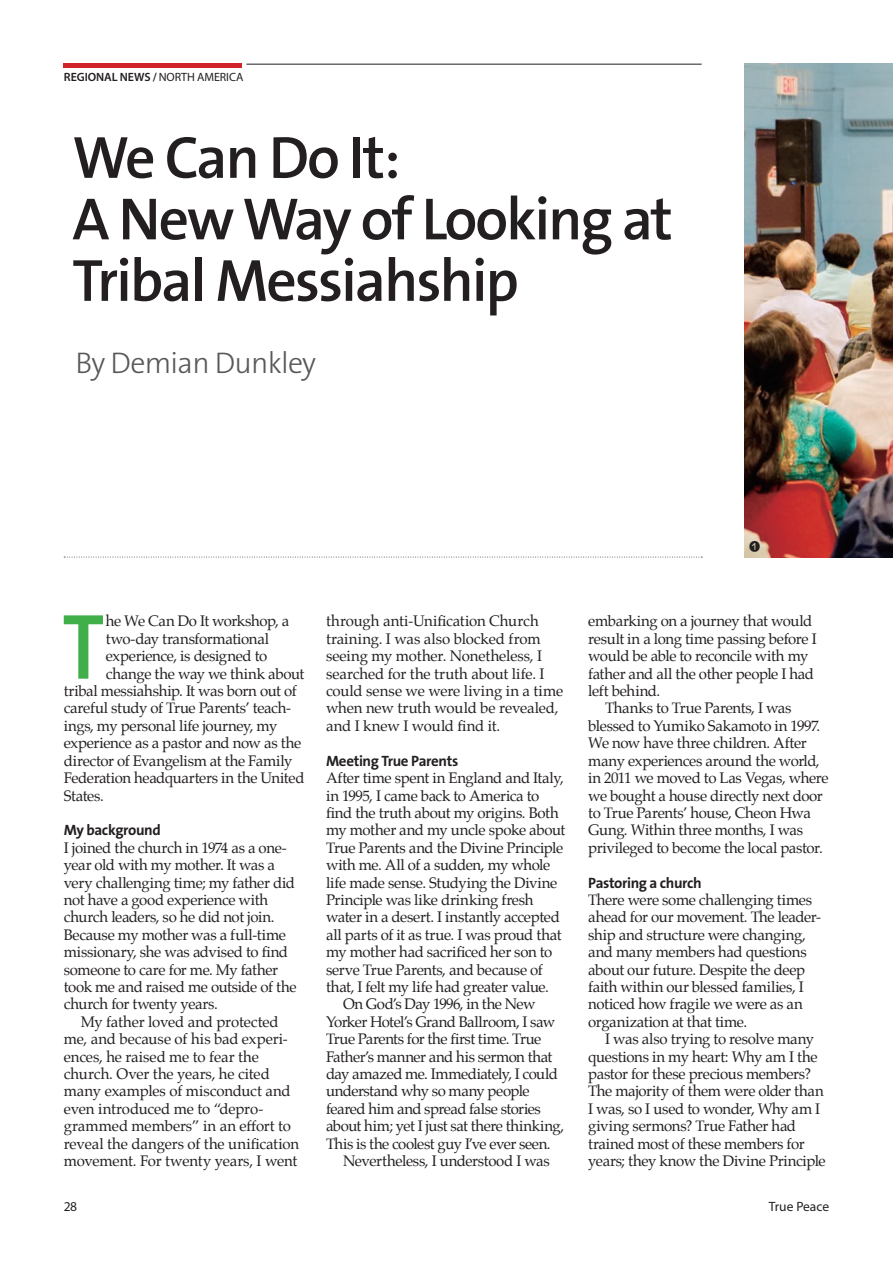
<style>
.page{position:relative;width:893px;height:1263px;background:#fff}
.page>*{position:absolute;margin:0;border:0;box-sizing:border-box;transform-origin:0 0}
.t1{font:500 85.5px "ITC Avant Garde Std";color:#40ae49}
.t2{font:600 60px/61.5px "The Sans B6";letter-spacing:-.035em;color:#231f20}
.t3{font:300 30px "The Sans B3";letter-spacing:-.025em;color:#57585a}
.t4{font:15px/17.4px "Palatino";letter-spacing:-.02em;color:#231f20}
.t5{font:15px "Palatino";letter-spacing:-.04em;color:#231f20}
.t6{font:700 15px "The Sans B7";letter-spacing:-.025em;color:#231f20}
.t7{font:13.5px "Myriad Pro";letter-spacing:-.005em;color:#231f20}
.t8{font:600 12px "Myriad Pro";letter-spacing:-.005em;color:#231f20}
.t9{font:12px "Myriad Pro";color:#231f20}
.t10{font:12px "YDVYGO36";color:#231f20;scale:.95 1}
.s1{font-weight:400}
</style>
<div class="page">
<svg style="left:64px;top:557px;width:638px;height:1px"></svg>
<hr style="left:64px;top:64px;width:178px;height:4px;background:#d1232a">
<hr style="left:246px;top:64px;width:456px;height:1px;background:#231f20">
<img style="left:744px;top:64px;width:149px;height:493px">
<p class="t8" style="left:64px;top:69px;width:119px">REGIONAL NEWS / <span class="s1">North</span></p>
<p class="t9" style="left:197px;top:69px;width:14px">America</p>
<h2 class="t2" style="left:72px;top:129px;width:602px">We Can Do It:<br>A New Way of Looking at<br>Tribal Messiahship</h2>
<h3 class="t3" style="left:75px;top:347px;width:242px">By Demian Dunkley</h3>
<p class="t10" style="left:749px;top:539px;width:13px">1</p>
<h1 class="t1" style="left:63px;top:595px;width:42px">T</h1>
<p class="t4" style="left:106px;top:613px;width:185px">he We Can Do It workshop, a</p>
<p class="t4" style="left:106px;top:630px;width:165px">two-day transformational</p>
<p class="t4" style="left:106px;top:647px;width:163px">experience, is designed to</p>
<p class="t4" style="left:106px;top:665px;width:200px">change the way we think about</p>
<p class="t4" style="left:64px;top:682px;width:234px">tribal messiahship. It was born out of</p>
<p class="t4" style="left:64px;top:700px;width:229px">careful study of True Parents’ teach-</p>
<p class="t4" style="left:64px;top:717px;width:215px">ings, my personal life journey, my</p>
<p class="t4" style="left:64px;top:734px;width:239px">experience as a pastor and now as the</p>
<p class="t4" style="left:64px;top:752px;width:230px">director of Evangelism at the Family</p>
<p class="t4" style="left:64px;top:769px;width:242px">Federation headquarters in the United</p>
<p class="t4" style="left:64px;top:787px;width:41px">States.</p>
<p class="t6" style="left:64px;top:822px;width:98px">My background</p>
<p class="t4" style="left:64px;top:839px;width:234px">I joined the church in 1974 as a one&shy;year old with my mother. It was a very challenging time; my father did not have a good experience with church leaders, so he did not join.<br>Because my mother was a full-time missionary, she was advised to find someone to care for me. My father took me and raised me outside of the church for twenty years.</p>
<p class="t4" style="left:64px;top:1013px;width:237px;text-indent:17px">My father loved and protected me, and because of his bad experi&shy;ences, he raised me to fear the church. Over the years, he cited many examples of misconduct and even introduced me to “depro&shy;grammed members” in an effort to reveal the dangers of the unification movement. For twenty years, I went</p>
<p class="t4" style="left:326px;top:613px;width:239px">through anti-Unification Church training. I was also blocked from seeing my mother. Nonetheless, I searched for the truth about life. I could sense we were living in a time when new truth would be revealed, and I knew I would find it.</p>
<p class="t6" style="left:326px;top:753px;width:134px">Meeting True Parents</p>
<p class="t4" style="left:326px;top:769px;width:239px">After time spent in England and Italy,</p>
<p class="t4" style="left:326px;top:787px;width:215px">in 1995, I came back to America to</p>
<p class="t4" style="left:326px;top:804px;width:234px">find the truth about my origins. Both</p>
<p class="t4" style="left:326px;top:821px;width:241px">my mother and my uncle spoke about</p>
<p class="t4" style="left:326px;top:839px;width:239px">True Parents and the Divine Principle</p>
<p class="t4" style="left:326px;top:856px;width:226px">with me. All of a sudden, my whole</p>
<p class="t4" style="left:326px;top:874px;width:233px">life made sense. Studying the Divine</p>
<p class="t4" style="left:326px;top:891px;width:209px">Principle was like drinking fresh</p>
<p class="t4" style="left:326px;top:908px;width:235px">water in a desert. I instantly accepted</p>
<p class="t4" style="left:326px;top:926px;width:237px">all parts of it as true. I was proud that</p>
<p class="t4" style="left:326px;top:943px;width:228px">my mother had sacrificed her son to</p>
<p class="t4" style="left:326px;top:961px;width:218px">serve True Parents, and because of</p>
<p class="t4" style="left:326px;top:978px;width:224px">that, I felt my life had greater value.</p>
<p class="t4" style="left:343px;top:995px;width:194px">On God’s Day 1996, in the New</p>
<p class="t5" style="left:326px;top:1009px;width:231px">Yorker Hotel’s Grand Ballroom, I saw</p>
<p class="t4" style="left:326px;top:1030px;width:217px">True Parents for the first time. True</p>
<p class="t4" style="left:326px;top:1048px;width:228px">Father’s manner and his sermon that</p>
<p class="t4" style="left:326px;top:1065px;width:233px">day amazed me. Immediately, I could</p>
<p class="t5" style="left:326px;top:1079px;width:205px">understand why so many people</p>
<p class="t4" style="left:326px;top:1100px;width:216px">feared him and spread false stories</p>
<p class="t4" style="left:326px;top:1117px;width:240px">about him; yet I just sat there thinking,</p>
<p class="t4" style="left:326px;top:1135px;width:226px">This is the coolest guy I’ve ever seen.</p>
<p class="t4" style="left:343px;top:1152px;width:208px">Nevertheless, I understood I was</p>
<p class="t4" style="left:588px;top:613px;width:226px">embarking on a journey that would</p>
<p class="t4" style="left:588px;top:630px;width:230px">result in a long time passing before I</p>
<p class="t4" style="left:588px;top:647px;width:222px">would be able to reconcile with my</p>
<p class="t4" style="left:588px;top:665px;width:227px">father and all the other people I had</p>
<p class="t4" style="left:588px;top:682px;width:74px">left behind.</p>
<p class="t4" style="left:605px;top:700px;width:188px">Thanks to True Parents, I was</p>
<p class="t4" style="left:588px;top:717px;width:234px">blessed to Yumiko Sakamoto in 1997.</p>
<p class="t4" style="left:588px;top:734px;width:220px">We now have three children. After</p>
<p class="t4" style="left:588px;top:752px;width:233px">many experiences around the world,</p>
<p class="t4" style="left:588px;top:769px;width:242px">in 2011 we moved to Las Vegas, where</p>
<p class="t4" style="left:588px;top:787px;width:236px">we bought a house directly next door</p>
<p class="t4" style="left:588px;top:804px;width:224px">to True Parents’ house, Cheon Hwa</p>
<p class="t4" style="left:588px;top:821px;width:217px">Gung. Within three months, I was</p>
<p class="t4" style="left:588px;top:839px;width:236px">privileged to become the local pastor.</p>
<p class="t6" style="left:588px;top:874px;width:115px">Pastoring a church</p>
<p class="t4" style="left:588px;top:891px;width:235px">There were some challenging times ahead for our movement. The leader&shy;ship and structure were changing, and many members had questions about our future. Despite the deep faith within our blessed families, I noticed how fragile we were as an organization at that time.</p>
<p class="t4" style="left:588px;top:1030px;width:239px;text-indent:17px">I was also trying to resolve many questions in my heart: Why am I the pastor for these precious members?<br>The majority of them were older than I was, so I used to wonder, Why am I giving sermons? True Father had trained most of these members for years; they know the Divine Principle</p>
<p class="t7" style="left:64px;top:1198px;width:15px">28</p>
<p class="t7" style="left:769px;top:1198px;width:62px">True Peace</p>
</div>
